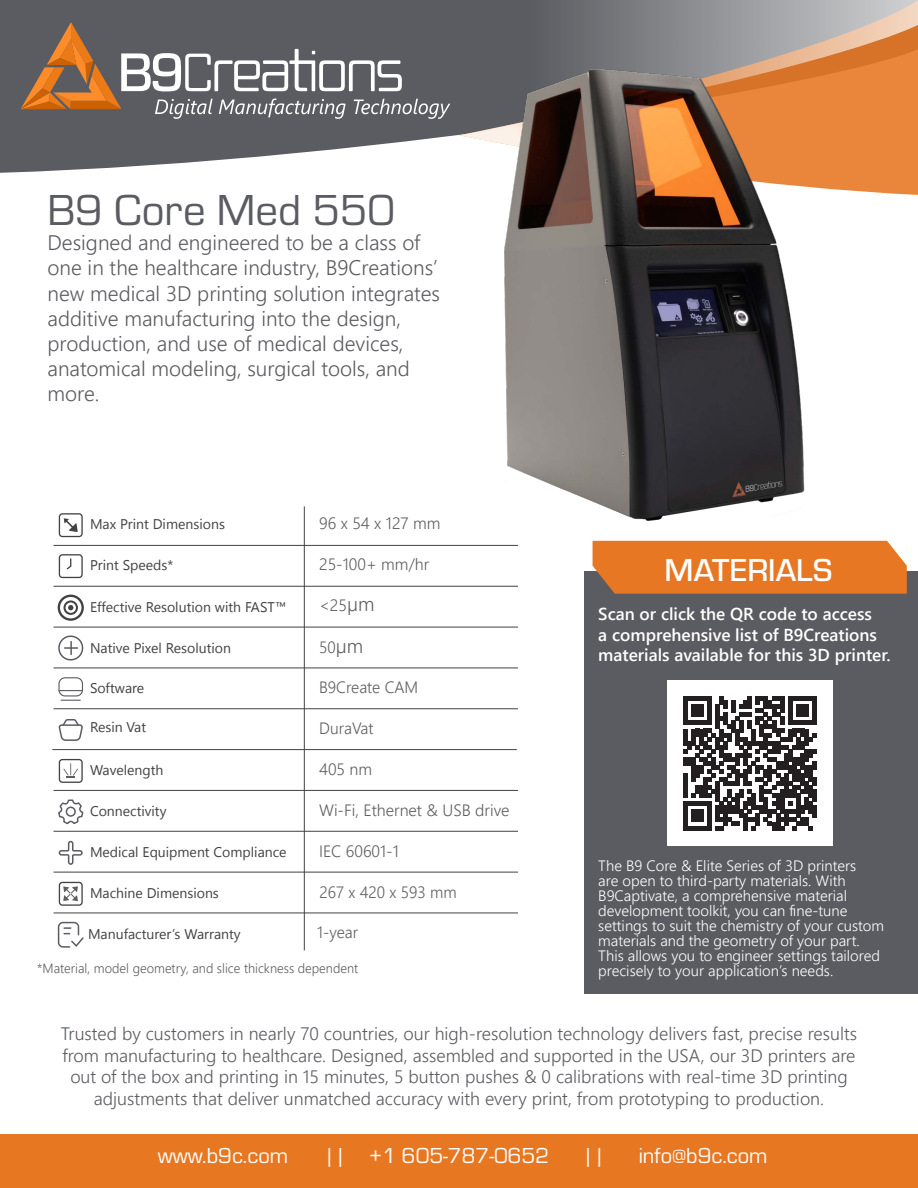
<style>
.page{position:relative;width:918px;height:1188px;background:#fff}
.page>*{position:absolute;margin:0;border:0;box-sizing:border-box;transform-origin:0 0}
.t1{font:45px "Eurostile";color:#5b5c61}
.t2{font:500 33px "Eurostile";letter-spacing:.005em;color:#fff}
.t3{font:22.5px "Eurostile";color:#fff}
.t4{font:300 21px/25.2px "Segoe UI";color:#5b5c61}
.t5{font:300 18px/21.6px "Segoe UI";color:#5b5c61;text-align:center}
.t6{font:600 17.25px/20.7px "Segoe UI";color:#fff}
.t7{font:300 16.35px "Segoe UI";color:#5e6060}
.t8{font:300 15px/15px "Segoe UI";color:#fff}
.t9{font:14.1px "Segoe UI";color:#424241}
.t10{font:300 13.35px "Segoe UI";color:#5e6060}
.s1{font-size:19.65px}
</style>
<div class="page">
<svg style="left:839px;top:173px;width:79px;height:22px;background:#ec9351"></svg>
<svg style="left:0;top:0;width:918px;height:173px;background:#908178"></svg>
<div style="left:0;top:1134px;width:918px;height:54px;background:#e87722"></div>
<svg style="left:21px;top:22px;width:429px;height:97px;background:#79726e"></svg>
<div style="left:584px;top:572px;width:334px;height:422px;background:#5b5c61"></div>
<div style="left:593px;top:541px;width:314px;height:53px;background:#e87724"></div>
<div style="left:667px;top:680px;width:166px;height:166px;background:#fff"></div>
<svg style="left:683px;top:697px;width:134px;height:133px"></svg>
<div style="left:812px;top:761px;width:5px;height:8px;background:#231f20"></div>
<div style="left:812px;top:777px;width:5px;height:9px;background:#231f20"></div>
<div style="left:812px;top:790px;width:5px;height:12px;background:#231f20"></div>
<div style="left:812px;top:806px;width:5px;height:12px;background:#231f20"></div>
<svg style="left:59px;top:513px;width:24px;height:24px"></svg>
<svg style="left:59px;top:554px;width:24px;height:24px"></svg>
<svg style="left:68px;top:605px;width:5px;height:5px"></svg>
<div style="left:58px;top:595px;width:26px;height:26px;border:2px solid #424241;border-radius:50%"></div>
<div style="left:64px;top:600px;width:14px;height:15px;border:2px solid #424241;border-radius:50%"></div>
<svg style="left:59px;top:882px;width:24px;height:24px"></svg>
<svg style="left:58px;top:799px;width:26px;height:26px"></svg>
<div style="left:66px;top:807px;width:10px;height:10px;border:2px solid #5a5c62;border-radius:50%"></div>
<svg style="left:58px;top:635px;width:26px;height:26px"></svg>
<svg style="left:57px;top:921px;width:27px;height:27px"></svg>
<div style="left:58px;top:677px;width:25px;height:19px;border:1px solid #5a5c62;border-radius:6px"></div>
<svg style="left:61px;top:700px;width:19px;height:1px"></svg>
<svg style="left:59px;top:690px;width:23px;height:1px"></svg>
<svg style="left:59px;top:759px;width:24px;height:24px"></svg>
<svg style="left:58px;top:719px;width:25px;height:22px"></svg>
<svg style="left:58px;top:840px;width:25px;height:25px"></svg>
<hr style="left:54px;top:627px;width:464px;height:1px;background:#424241">
<hr style="left:54px;top:586px;width:464px;height:1px;background:#424241">
<hr style="left:304px;top:506px;width:1px;height:444px;background:#424241">
<hr style="left:54px;top:668px;width:464px;height:1px;background:#424241">
<hr style="left:54px;top:709px;width:464px;height:1px;background:#424241">
<hr style="left:54px;top:790px;width:464px;height:1px;background:#424241">
<hr style="left:54px;top:831px;width:464px;height:1px;background:#424241">
<hr style="left:54px;top:872px;width:464px;height:1px;background:#424241">
<hr style="left:52px;top:749px;width:465px;height:1px;background:#424241">
<hr style="left:54px;top:913px;width:464px;height:1px;background:#424241">
<hr style="left:54px;top:545px;width:464px;height:1px;background:#424241">
<img style="left:470px;top:42px;width:369px;height:499px">
<p class="t1" style="left:48px;top:180px;width:349px">B9 Core Med 550</p>
<p class="t4" style="left:48px;top:230px;width:394px">Designed and engineered to be a class of one in the healthcare industry, B9Creations’ new medical 3D printing solution integrates additive manufacturing into the design, production, and use of medical devices, anatomical modeling, surgical tools, and more.</p>
<p class="t9" style="left:90px;top:515px;width:136px">Max Print Dimensions</p>
<p class="t7" style="left:319px;top:510px;width:123px">96 x 54 x 127 mm</p>
<p class="t9" style="left:90px;top:556px;width:85px">Print Speeds*</p>
<p class="t7" style="left:319px;top:551px;width:112px">25-100+ mm/hr</p>
<p class="t9" style="left:90px;top:597px;width:198px">Effective Resolution with FAST™</p>
<p class="t7" style="left:319px;top:592px;width:57px">&lt;25<span class="s1">µm</span></p>
<p class="t9" style="left:90px;top:638px;width:143px">Native Pixel Resolution</p>
<p class="t7" style="left:319px;top:634px;width:46px">50<span class="s1">µm</span></p>
<p class="t9" style="left:90px;top:678px;width:56px">Software</p>
<p class="t7" style="left:319px;top:674px;width:101px">B9Create CAM</p>
<p class="t9" style="left:90px;top:717px;width:58px">Resin Vat</p>
<p class="t7" style="left:319px;top:715px;width:56px">DuraVat</p>
<p class="t9" style="left:90px;top:760px;width:75px">Wavelength</p>
<p class="t7" style="left:319px;top:756px;width:55px">405 nm</p>
<p class="t9" style="left:90px;top:801px;width:78px">Connectivity</p>
<p class="t7" style="left:319px;top:797px;width:192px">Wi-Fi, Ethernet &amp; USB drive</p>
<p class="t9" style="left:90px;top:842px;width:198px">Medical Equipment Compliance</p>
<p class="t7" style="left:319px;top:838px;width:81px">IEC 60601-1</p>
<p class="t9" style="left:90px;top:883px;width:130px">Machine Dimensions</p>
<p class="t7" style="left:320px;top:879px;width:139px">267 x 420 x 593 mm</p>
<p class="t9" style="left:88px;top:924px;width:154px">Manufacturer’s Warranty</p>
<p class="t7" style="left:317px;top:920px;width:42px">1-year</p>
<p class="t10" style="left:37px;top:957px;width:322px">*Material, model geometry, and slice thickness dependent</p>
<p class="t2" style="left:665px;top:548px;width:169px">MATERIALS</p>
<p class="t6" style="left:598px;top:603px;width:294px">Scan or click the QR code to access<br>a comprehensive list of B9Creations materials available for this 3D printer.</p>
<p class="t8" style="left:598px;top:858px;width:287px">The B9 Core &amp; Elite Series of 3D printers<br>are open to third-party materials. With B9Captivate, a comprehensive material development toolkit, you can fine-tune settings to suit the chemistry of your custom materials and the geometry of your part.<br>This allows you to engineer settings tailored precisely to your application’s needs.</p>
<p class="t5" style="left:61px;top:1022px;width:798px">Trusted by customers in nearly 70 countries, our high-resolution technology delivers fast, precise results from manufacturing to healthcare. Designed, assembled and supported in the USA, our 3D printers are out of the box and printing in 15 minutes, 5 button pushes &amp; 0 calibrations with real-time 3D printing adjustments that deliver unmatched accuracy with every print, from prototyping to production.</p>
<p class="t3" style="left:158px;top:1140px;width:132px">www.b9c.com</p>
<p class="t3" style="left:324px;top:1140px;width:227px">|| +1 605-787-0652</p>
<p class="t3" style="left:582px;top:1140px;width:24px">||</p>
<p class="t3" style="left:639px;top:1140px;width:130px">info@b9c.com</p>
</div>
